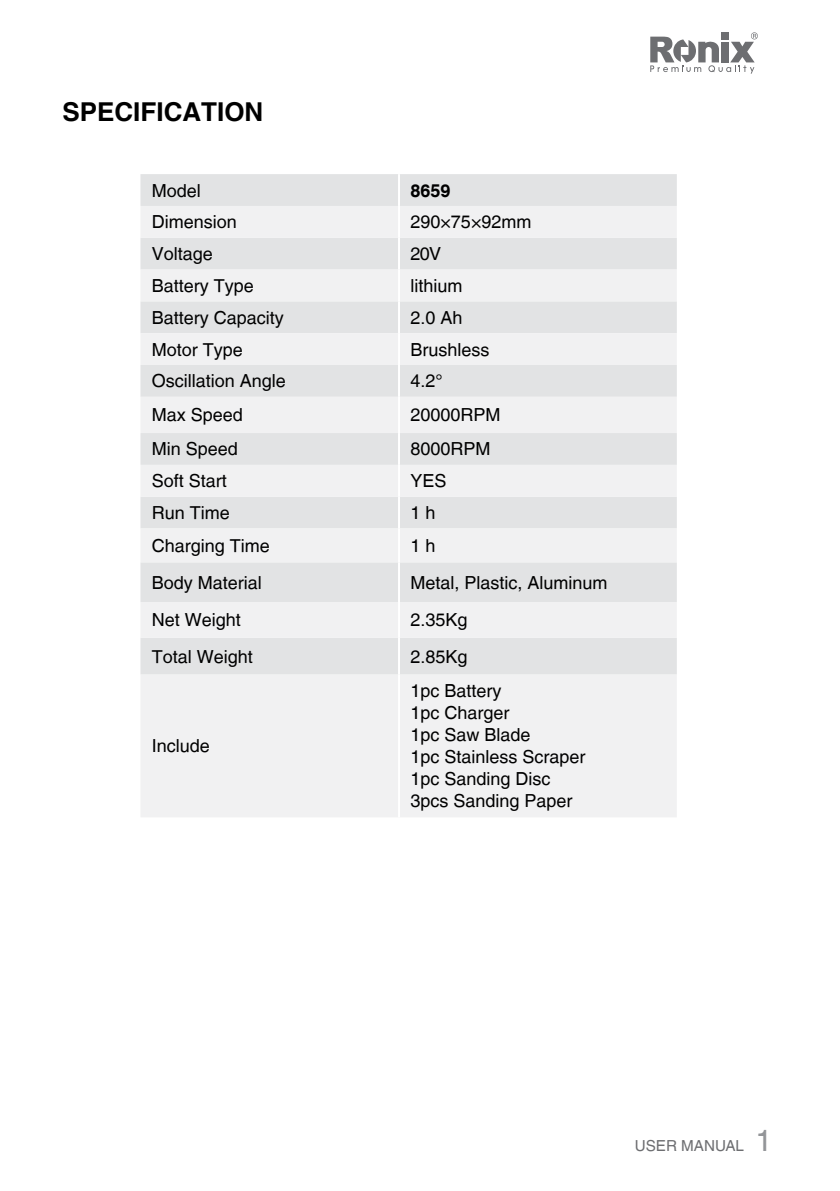
<style>
.page{position:relative;width:840px;height:1191px;background:#fff}
.page>*{position:absolute;margin:0;border:0;box-sizing:border-box;transform-origin:0 0}
.t1{font:700 26px "Helvetica LT";color:#000}
.t2{font:18px/22px "Helvetica LT";color:#000}
.t3{font:700 18px "Helvetica LT";color:#000}
.t4{font:15.2px "Helvetica LT";color:#6d6e71}
.s1{font-size:30px;color:#939598}
</style>
<div class="page">
<svg style="left:650px;top:32px;width:107px;height:42px"></svg>
<div style="left:720px;top:32px;width:8px;height:7px;background:#6d6e71"></div>
<div style="left:140px;top:174px;width:536px;height:32px;background:#e2e3e4"></div>
<svg style="left:140px;top:206px;width:536px;height:611px;fill:#f1f1f2"></svg>
<hr style="left:398px;top:174px;width:2px;height:32px;background:#fff">
<hr style="left:398px;top:206px;width:2px;height:32px;background:#fff">
<hr style="left:398px;top:238px;width:2px;height:31px;background:#fff">
<hr style="left:398px;top:269px;width:2px;height:32px;background:#fff">
<hr style="left:398px;top:301px;width:2px;height:32px;background:#fff">
<hr style="left:398px;top:333px;width:2px;height:32px;background:#fff">
<hr style="left:398px;top:365px;width:2px;height:32px;background:#fff">
<hr style="left:398px;top:397px;width:2px;height:36px;background:#fff">
<hr style="left:398px;top:433px;width:2px;height:32px;background:#fff">
<hr style="left:398px;top:465px;width:2px;height:31px;background:#fff">
<hr style="left:398px;top:496px;width:2px;height:32px;background:#fff">
<hr style="left:398px;top:528px;width:2px;height:34px;background:#fff">
<hr style="left:398px;top:562px;width:2px;height:40px;background:#fff">
<hr style="left:398px;top:602px;width:2px;height:35px;background:#fff">
<hr style="left:398px;top:637px;width:2px;height:37px;background:#fff">
<hr style="left:398px;top:674px;width:2px;height:143px;background:#fff">
<h1 class="t1" style="left:62px;top:96px;width:202px">SPECIFICATION</h1>
<p class="t2" style="left:152px;top:179px;width:51px">Model</p>
<p class="t3" style="left:410px;top:179px;width:42px">8659</p>
<p class="t2" style="left:152px;top:211px;width:87px">Dimension</p>
<p class="t2" style="left:410px;top:211px;width:123px">290×75×92mm</p>
<p class="t2" style="left:152px;top:243px;width:63px">Voltage</p>
<p class="t2" style="left:410px;top:243px;width:32px">20V</p>
<p class="t2" style="left:152px;top:274px;width:104px">Battery Type</p>
<p class="t2" style="left:410px;top:274px;width:54px">lithium</p>
<p class="t2" style="left:152px;top:306px;width:134px">Battery Capacity</p>
<p class="t2" style="left:410px;top:306px;width:54px">2.0 Ah</p>
<p class="t2" style="left:152px;top:338px;width:93px">Motor Type</p>
<p class="t2" style="left:410px;top:338px;width:81px">Brushless</p>
<p class="t2" style="left:152px;top:370px;width:136px">Oscillation Angle</p>
<p class="t2" style="left:410px;top:370px;width:34px">4.2°</p>
<p class="t2" style="left:152px;top:404px;width:93px">Max Speed</p>
<p class="t2" style="left:410px;top:404px;width:92px">20000RPM</p>
<p class="t2" style="left:152px;top:438px;width:88px">Min Speed</p>
<p class="t2" style="left:410px;top:438px;width:82px">8000RPM</p>
<p class="t2" style="left:152px;top:470px;width:77px">Soft Start</p>
<p class="t2" style="left:410px;top:470px;width:38px">YES</p>
<p class="t2" style="left:152px;top:501px;width:80px">Run Time</p>
<p class="t2" style="left:410px;top:501px;width:27px">1 h</p>
<p class="t2" style="left:152px;top:534px;width:120px">Charging Time</p>
<p class="t2" style="left:410px;top:534px;width:27px">1 h</p>
<p class="t2" style="left:152px;top:571px;width:112px">Body Material</p>
<p class="t2" style="left:410px;top:571px;width:199px">Metal, Plastic, Aluminum</p>
<p class="t2" style="left:152px;top:609px;width:91px">Net Weight</p>
<p class="t2" style="left:410px;top:609px;width:59px">2.35Kg</p>
<p class="t2" style="left:152px;top:645px;width:103px">Total Weight</p>
<p class="t2" style="left:410px;top:645px;width:59px">2.85Kg</p>
<p class="t2" style="left:152px;top:735px;width:60px">Include</p>
<p class="t2" style="left:410px;top:680px;width:177px">1pc Battery<br>1pc Charger<br>1pc Saw Blade<br>1pc Stainless Scraper<br>1pc Sanding Disc<br>3pcs Sanding Paper</p>
<p class="t4" style="left:634px;top:1137px;width:139px">USER MANUAL <span class="s1">1</span></p>
</div>
